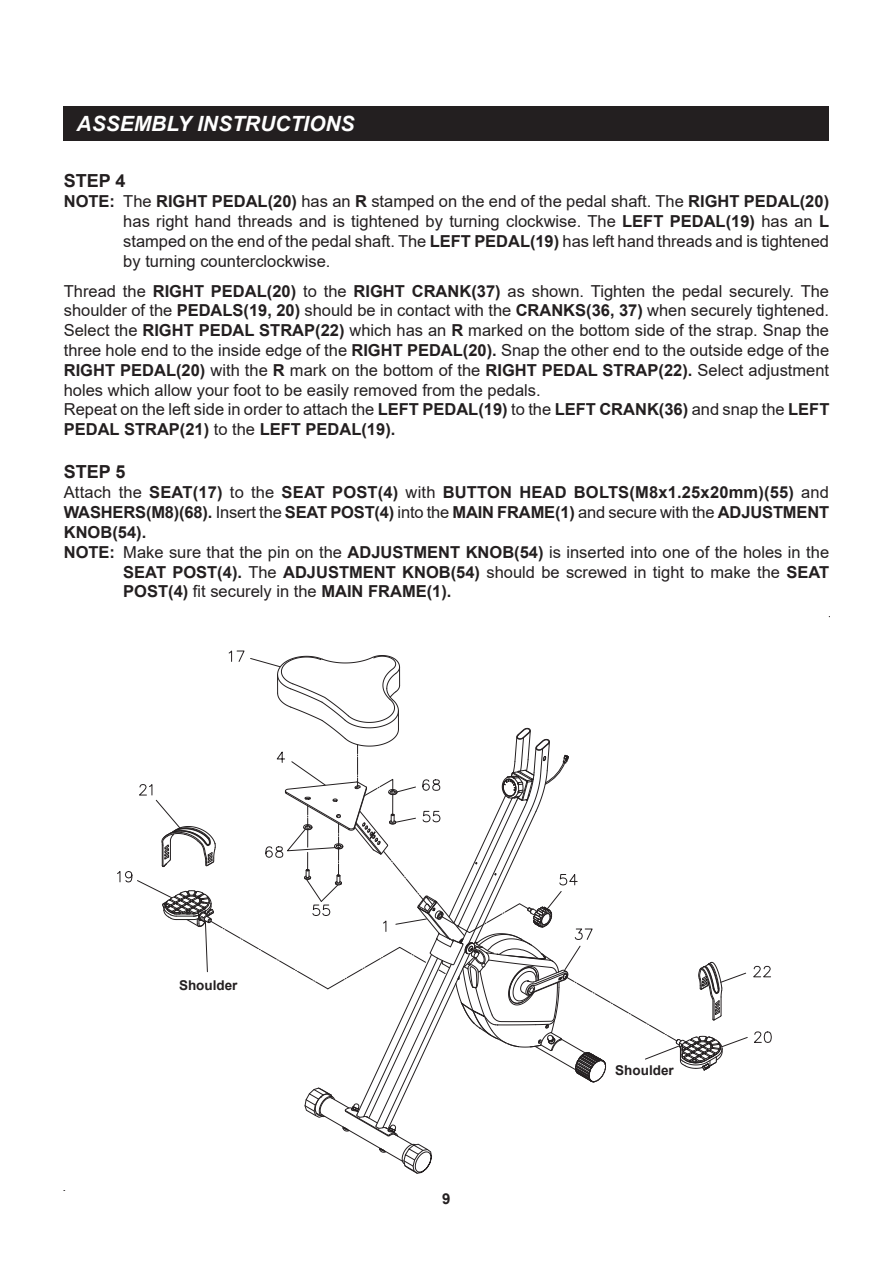
<style>
.page{position:relative;width:893px;height:1263px;background:#fff}
.page>*{position:absolute;margin:0;border:0;box-sizing:border-box;transform-origin:0 0}
.t1{font:italic 700 21px "Arial";color:#fff}
.t2{font:700 18px "Arial";color:#231f20}
.t3{font:16.5px/19.8px "Arial";color:#231f20;text-align:justify}
.t4{font:700 16.5px "Arial";color:#231f20}
.t5{font:700 15px "Arial";color:#231f20}
.t6{font:700 13.5px "Arial";color:#231f20}
.s1{font-weight:700}
.s2{font-weight:400}
</style>
<div class="page">
<div style="left:64px;top:106px;width:765px;height:34px;background:#231f20"></div>
<svg style="left:117px;top:650px;width:655px;height:524px"></svg>
<p class="t1" style="left:77px;top:109px;width:280px">ASSEMBLY INSTRUCTIONS</p>
<p class="t2" style="left:64px;top:168px;width:63px">STEP 4</p>
<p class="t3" style="left:123px;top:191px;width:707px;text-indent:-60px"><span class="s1">NOTE:</span> The <span class="s1">RIGHT PEDAL(20)</span> has an <span class="s1">R</span> stamped on the end of the pedal shaft. The <span class="s1">RIGHT PEDAL(20) </span>has right hand threads and is tightened by turning clockwise. The <span class="s1">LEFT PEDAL(19)</span> has an <span class="s1">L </span>stamped on the end of the pedal shaft. The <span class="s1">LEFT PEDAL(19)</span> has left hand threads and is tightened by turning counterclockwise.</p>
<p class="t3" style="left:64px;top:281px;width:767px;text-align:left">Thread the <span class="s1">RIGHT PEDAL(20)</span> to the <span class="s1">RIGHT CRANK(37)</span> as shown. Tighten the pedal securely. The shoulder of the <span class="s1">PEDALS(19, 20)</span> should be in contact with the <span class="s1">CRANKS(36, 37)</span> when securely tightened.<br>Select the <span class="s1">RIGHT PEDAL STRAP(22)</span> which has an <span class="s1">R</span> marked on the bottom side of the strap. Snap the three hole end to the inside edge of the <span class="s1">RIGHT PEDAL(20).</span> Snap the other end to the outside edge of the <span class="s1">RIGHT PEDAL(20)</span> with the <span class="s1">R</span> mark on the bottom of the <span class="s1">RIGHT PEDAL STRAP(22).</span> Select adjustment holes which allow your foot to be easily removed from the pedals.<br>Repeat on the left side in order to attach the <span class="s1">LEFT PEDAL(19)</span> to the <span class="s1">LEFT CRANK(36)</span> and snap the <span class="s1">LEFT PEDAL STRAP(21)</span> to the <span class="s1">LEFT PEDAL(19).</span></p>
<p class="t2" style="left:64px;top:459px;width:63px">STEP 5</p>
<p class="t4" style="left:64px;top:481px;width:767px"><span class="s2">Attach the</span> SEAT(17) <span class="s2">to the</span> SEAT POST(4) <span class="s2">with</span> BUTTON HEAD BOLTS(M8x1.25x20mm)(55) <span class="s2">and</span></p>
<p class="t4" style="left:64px;top:501px;width:767px">WASHERS(M8)(68). <span class="s2">Insert the</span> SEAT POST(4) <span class="s2">into the</span> MAIN FRAME(1) <span class="s2">and secure with the</span> ADJUSTMENT</p>
<p class="t4" style="left:64px;top:520px;width:84px">KNOB(54).</p>
<p class="t3" style="left:64px;top:542px;width:767px"><span class="s1">NOTE:</span> Make sure that the pin on the <span class="s1">ADJUSTMENT KNOB(54)</span> is inserted into one of the holes in the</p>
<p class="t4" style="left:123px;top:560px;width:707px">SEAT POST(4). <span class="s2">The</span> ADJUSTMENT KNOB(54) <span class="s2">should be screwed in tight to make the</span> SEAT</p>
<p class="t4" style="left:123px;top:580px;width:330px">POST(4) <span class="s2">fit securely in the</span> MAIN FRAME(1).</p>
<p class="t6" style="left:179px;top:976px;width:60px">Shoulder</p>
<p class="t5" style="left:442px;top:1188px;width:10px">9</p>
<p class="t6" style="left:615px;top:1061px;width:60px">Shoulder</p>
</div>
